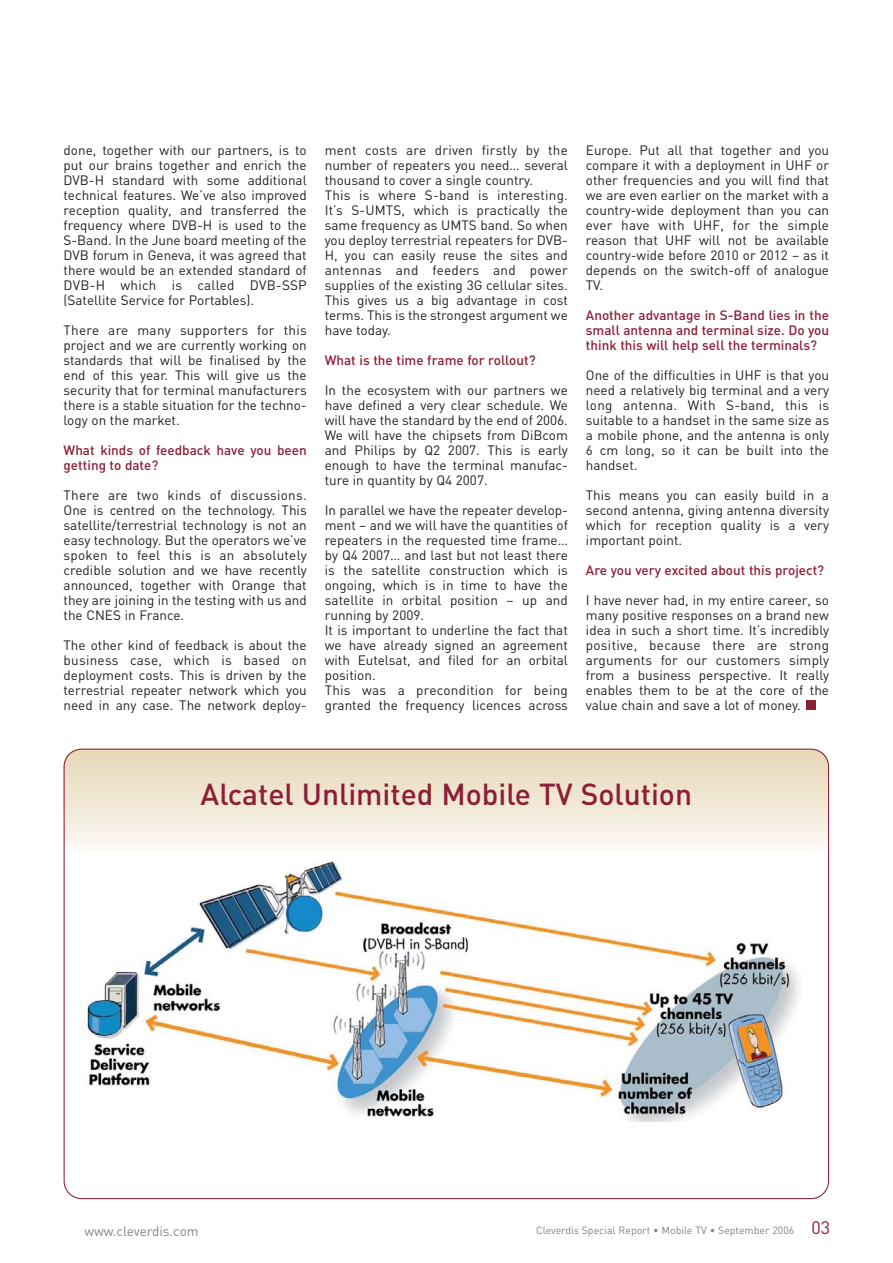
<style>
.page{position:relative;width:893px;height:1263px;background:#fff}
.page>*{position:absolute;margin:0;border:0;box-sizing:border-box;transform-origin:0 0}
.t1{font:500 30px "DIN";color:#8c1e35}
.t2{font:13.5px/15px "DIN";color:#231f20;text-align:justify}
.t3{font:500 13.5px/15px "DIN";color:#8c1e35}
.t4{font:13.5px "DIN";color:#808284}
.t5{font:10.5px "DIN";color:#808284}
.s1{font-size:18px;color:#8c1e35}
</style>
<div class="page">
<div style="left:806px;top:701px;width:10px;height:9px;background:#8c1e35"></div>
<svg style="left:64px;top:749px;width:765px;height:450px"></svg>
<p class="t2" style="left:64px;top:144px;width:245px">done, together with our partners, is to put our brains together and enrich the DVB-H standard with some additional technical features. We’ve also improved reception quality, and transferred the frequency where DVB-H is used to the S-Band. In the June board meeting of the DVB forum in Geneva, it was agreed that there would be an extended standard of DVB-H which is called DVB-SSP (Satellite Service for Portables).</p>
<p class="t2" style="left:64px;top:324px;width:245px">There are many supporters for this project and we are currently working on standards that will be finalised by the end of this year. This will give us the security that for terminal manufacturers there is a stable situation for the techno&shy;logy on the market.</p>
<p class="t3" style="left:64px;top:444px;width:245px">What kinds of feedback have you been getting to date?</p>
<p class="t2" style="left:64px;top:489px;width:245px">There are two kinds of discussions.<br>One is centred on the technology. This satellite/terrestrial technology is not an easy technology. But the operators we’ve spoken to feel this is an absolutely credible solution and we have recently announced, together with Orange that they are joining in the testing with us and the CNES in France.</p>
<p class="t2" style="left:64px;top:639px;width:245px">The other kind of feedback is about the business case, which is based on deployment costs. This is driven by the terrestrial repeater network which you need in any case. The network deploy-</p>
<p class="t2" style="left:325px;top:144px;width:245px;text-align:left">ment costs are driven firstly by the number of repeaters you need… several thousand to cover a single country.<br>This is where S-band is interesting.<br>It’s S-UMTS, which is practically the same frequency as UMTS band. So when you deploy terrestrial repeaters for DVB-H, you can easily reuse the sites and antennas and feeders and power supplies of the existing 3G cellular sites.<br>This gives us a big advantage in cost terms. This is the strongest argument we have today.</p>
<p class="t3" style="left:325px;top:354px;width:212px">What is the time frame for rollout?</p>
<p class="t2" style="left:325px;top:384px;width:245px">In the ecosystem with our partners we have defined a very clear schedule. We will have the standard by the end of 2006.<br>We will have the chipsets from DiBcom and Philips by Q2 2007. This is early enough to have the terminal manufac&shy;ture in quantity by Q4 2007.</p>
<p class="t2" style="left:325px;top:504px;width:245px;text-align:left">In parallel we have the repeater develop&shy;ment – and we will have the quantities of repeaters in the requested time frame… by Q4 2007… and last but not least there is the satellite construction which is ongoing, which is in time to have the satellite in orbital position – up and running by 2009.<br>It is important to underline the fact that we have already signed an agreement with Eutelsat, and filed for an orbital position.<br>This was a precondition for being granted the frequency licences across</p>
<p class="t2" style="left:586px;top:144px;width:245px">Europe. Put all that together and you compare it with a deployment in UHF or other frequencies and you will find that we are even earlier on the market with a country-wide deployment than you can ever have with UHF, for the simple reason that UHF will not be available country-wide before 2010 or 2012 – as it depends on the switch-off of analogue TV.</p>
<p class="t3" style="left:586px;top:309px;width:245px;text-align:justify">Another advantage in S-Band lies in the small antenna and terminal size. Do you think this will help sell the terminals?</p>
<p class="t2" style="left:586px;top:369px;width:245px">One of the difficulties in UHF is that you need a relatively big terminal and a very long antenna. With S-band, this is suitable to a handset in the same size as a mobile phone, and the antenna is only 6 cm long, so it can be built into the handset.</p>
<p class="t2" style="left:586px;top:489px;width:245px">This means you can easily build in a second antenna, giving antenna diversity which for reception quality is a very important point.</p>
<p class="t3" style="left:586px;top:564px;width:240px">Are you very excited about this project?</p>
<p class="t2" style="left:586px;top:594px;width:245px">I have never had, in my entire career, so many positive responses on a brand new idea in such a short time. It’s incredibly positive, because there are strong arguments for our customers simply from a business perspective. It really enables them to be at the core of the value chain and save a lot of money.</p>
<h1 class="t1" style="left:201px;top:784px;width:493px">Alcatel Unlimited Mobile TV Solution</h1>
<p class="t4" style="left:84px;top:1226px;width:116px">www.cleverdis.com</p>
<p class="t5" style="left:536px;top:1227px;width:296px">Cleverdis Special Report • Mobile TV • September 2006 <span class="s1">03</span></p>
</div>
